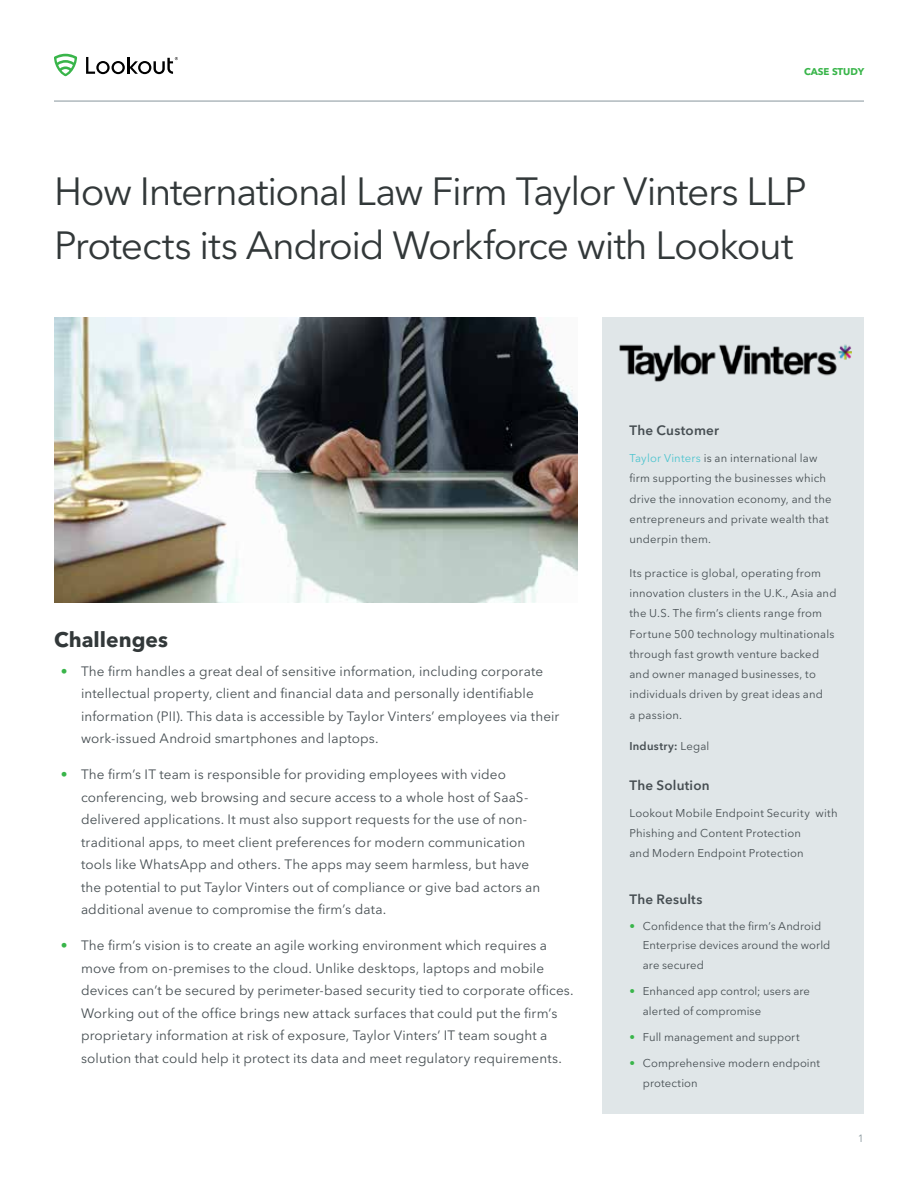
<style>
.page{position:relative;width:918px;height:1188px;background:#fff}
.page>*{position:absolute;margin:0;border:0;box-sizing:border-box;transform-origin:0 0}
.t1{font:39px/54px "Avenir Next LT Pro";letter-spacing:-.035em;color:#323839}
.t2{font:700 21px "Avenir Next LT Pro";color:#323839}
.t3{font:13.5px/22.5px "Avenir Next LT Pro";letter-spacing:.01em;color:#464e52}
.t4{font:600 13.5px "Avenir Next LT Pro";letter-spacing:.015em;color:#464e52}
.t5{font:11.25px/20.2px "Avenir Next LT Pro";letter-spacing:.015em;color:#464e52}
.t6{font:600 11.25px "Avenir Next LT Pro";letter-spacing:.025em;color:#464e52}
.t7{font:10.5px "Avenir Next LT Pro";color:#88969c}
.t8{font:700 9.75px "Avenir Next LT Pro";color:#39b54a}
.s1{color:#39b54a}
.s2{color:#4dc4cf}
.s3{font-weight:400}
</style>
<div class="page">
<hr style="left:54px;top:101px;width:810px;height:1px;background:#88969c">
<svg style="left:54px;top:54px;width:23px;height:22px"></svg>
<svg style="left:86px;top:57px;width:92px;height:17px"></svg>
<img style="left:54px;top:318px;width:523px;height:285px">
<div style="left:602px;top:318px;width:262px;height:796px;background:#e0e6e8"></div>
<img style="left:620px;top:344px;width:231px;height:38px">
<p class="t8" style="left:804px;top:65px;width:62px">CASE STUDY</p>
<h1 class="t1" style="left:54px;top:165px;width:754px">How International Law Firm Taylor Vinters LLP<br>Protects its Android Workforce with Lookout</h1>
<h2 class="t2" style="left:54px;top:626px;width:116px">Challenges</h2>
<p class="t3" style="left:81px;top:660px;width:480px;text-indent:-20px"><span class="s1">•</span> The firm handles a great deal of sensitive information, including corporate intellectual property, client and financial data and personally identifiable information (PII). This data is accessible by Taylor Vinters’ employees via their work-issued Android smartphones and laptops.</p>
<p class="t3" style="left:81px;top:763px;width:461px;text-indent:-20px"><span class="s1">•</span> The firm’s IT team is responsible for providing employees with video conferencing, web browsing and secure access to a whole host of SaaS&shy;delivered applications. It must also support requests for the use of non&shy;traditional apps, to meet client preferences for modern communication tools like WhatsApp and others. The apps may seem harmless, but have the potential to put Taylor Vinters out of compliance or give bad actors an additional avenue to compromise the firm’s data.</p>
<p class="t3" style="left:81px;top:934px;width:494px;text-indent:-20px"><span class="s1">•</span> The firm’s vision is to create an agile working environment which requires a move from on-premises to the cloud. Unlike desktops, laptops and mobile devices can’t be secured by perimeter-based security tied to corporate offices.<br>Working out of the office brings new attack surfaces that could put the firm’s proprietary information at risk of exposure, Taylor Vinters’ IT team sought a solution that could help it protect its data and meet regulatory requirements.</p>
<p class="t4" style="left:629px;top:422px;width:91px">The Customer</p>
<p class="t5" style="left:629px;top:448px;width:204px"><span class="s2">Taylor Vinters</span> is an international law firm supporting the businesses which drive the innovation economy, and the entrepreneurs and private wealth that underpin them.</p>
<p class="t5" style="left:629px;top:563px;width:209px">Its practice is global, operating from innovation clusters in the U.K., Asia and the U.S. The firm’s clients range from Fortune 500 technology multinationals through fast growth venture backed and owner managed businesses, to individuals driven by great ideas and<br>a passion.</p>
<p class="t6" style="left:629px;top:739px;width:81px">Industry: <span class="s3">Legal</span></p>
<p class="t4" style="left:629px;top:777px;width:82px">The Solution</p>
<p class="t5" style="left:629px;top:803px;width:210px">Lookout Mobile Endpoint Security with<br>Phishing and Content Protection<br>and Modern Endpoint Protection</p>
<p class="t4" style="left:629px;top:891px;width:74px">The Results</p>
<p class="t5" style="left:643px;top:916px;width:189px;line-height:19.5px;text-indent:-14px"><span class="s1">•</span> Confidence that the firm’s Android<br>Enterprise devices around the world are secured</p>
<p class="t5" style="left:643px;top:982px;width:169px;line-height:19.5px;text-indent:-14px"><span class="s1">•</span> Enhanced app control; users are alerted of compromise</p>
<p class="t5" style="left:629px;top:1027px;width:172px"><span class="s1">•</span> Full management and support</p>
<p class="t5" style="left:643px;top:1054px;width:179px;line-height:19.5px;text-indent:-14px"><span class="s1">•</span> Comprehensive modern endpoint protection</p>
<p class="t7" style="left:858px;top:1132px;width:8px">1</p>
</div>
